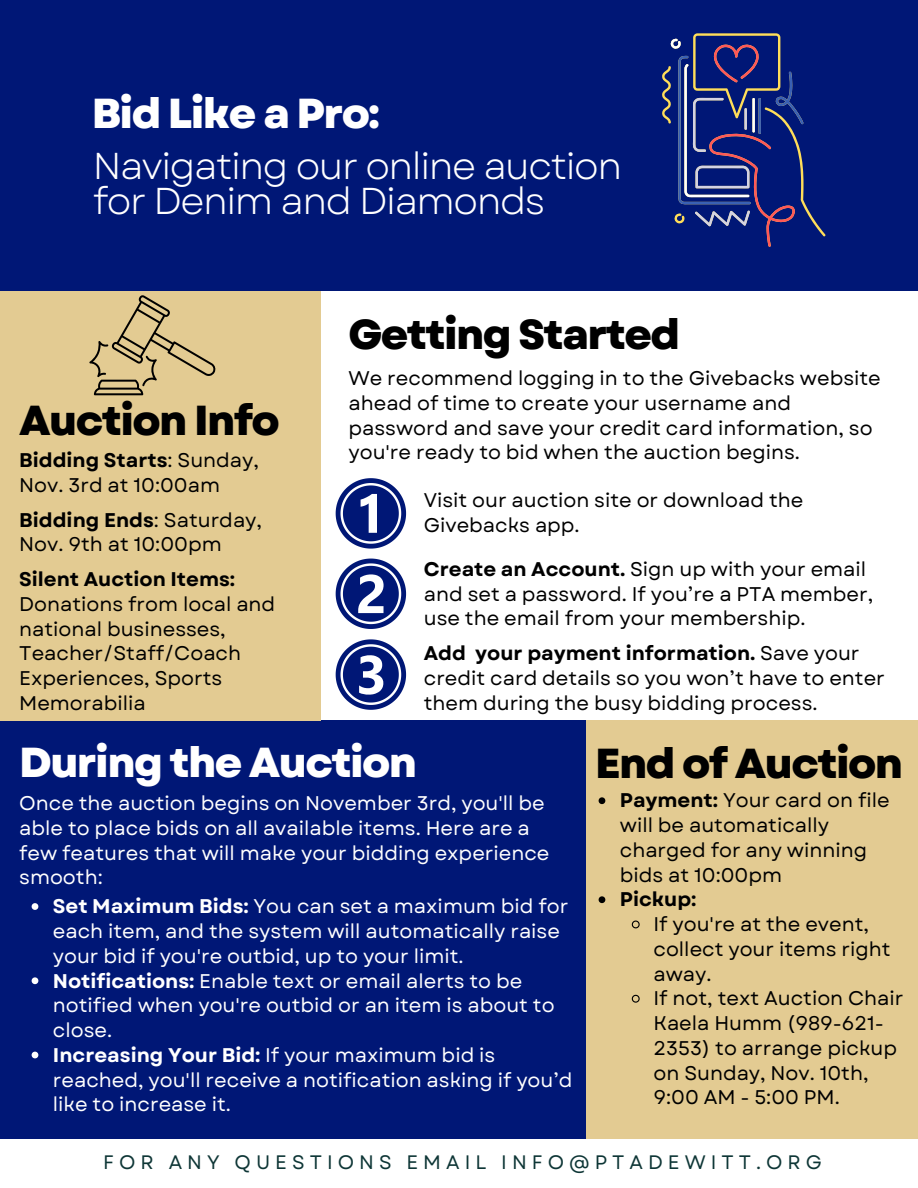
<style>
.page{position:relative;width:918px;height:1188px;background:#fff}
.page>*{position:absolute;margin:0;border:0;box-sizing:border-box;transform-origin:0 0}
.t1{font:800 41.85px "Garet";letter-spacing:-.04em;color:#000}
.t2{font:800 41.85px "Garet";letter-spacing:-.04em;color:#fff}
.t3{font:37.35px/34.8px "Garet";letter-spacing:-.04em;color:#fff}
.t4{font:22.5px "Garet";letter-spacing:-.04em;color:#ece8e2}
.t5{font:19.8px/24.8px "Garet";color:#000}
.t6{font:19.8px/24.8px "Garet";color:#fff}
.t7{font:700 19.8px "Garet";color:#000}
.t8{font:19.5px "Garet";letter-spacing:.26em;color:#0e3636}
.s1{font-weight:700}
</style>
<div class="page">
<div style="left:0;top:0;width:917px;height:291px;background:#001776"></div>
<div style="left:0;top:720px;width:586px;height:468px;background:#001776"></div>
<div style="left:586px;top:720px;width:332px;height:468px;background:#e3cb92"></div>
<div style="left:0;top:1139px;width:918px;height:49px;background:#fff"></div>
<div style="left:0;top:291px;width:321px;height:429px;background:#e3cb92"></div>
<svg style="left:662px;top:33px;width:164px;height:214px"></svg>
<svg style="left:336px;top:478px;width:70px;height:71px"></svg>
<svg style="left:336px;top:559px;width:70px;height:70px"></svg>
<svg style="left:336px;top:639px;width:70px;height:71px"></svg>
<svg style="left:89px;top:295px;width:127px;height:100px"></svg>
<svg style="left:32px;top:903px;width:6px;height:7px"></svg>
<svg style="left:32px;top:977px;width:6px;height:7px"></svg>
<svg style="left:32px;top:1052px;width:6px;height:6px"></svg>
<svg style="left:599px;top:797px;width:6px;height:7px"></svg>
<svg style="left:599px;top:896px;width:6px;height:7px"></svg>
<svg style="left:631px;top:920px;width:9px;height:9px"></svg>
<svg style="left:631px;top:994px;width:9px;height:9px"></svg>
<p class="t2" style="left:92px;top:83px;width:290px">Bid Like a Pro:</p>
<h1 class="t3" style="left:93px;top:149px;width:531px">Navigating our online auction for Denim and Diamonds</h1>
<h2 class="t1" style="left:349px;top:304px;width:333px">Getting Started</h2>
<h1 class="t5" style="left:349px;top:366px;width:534px">We recommend logging in to the Givebacks website ahead of time to create your username and password and save your credit card information, so you're ready to bid when the auction begins.</h1>
<p class="t5" style="left:424px;top:488px;width:381px">Visit our auction site or download the<br>Givebacks app.</p>
<p class="t5" style="left:424px;top:557px;width:451px"><span class="s1">Create an Account.</span> Sign up with your email and set a password. If you’re a PTA member, use the email from your membership.</p>
<p class="t5" style="left:424px;top:641px;width:463px"><span class="s1">Add your payment information.</span> Save your credit card details so you won’t have to enter them during the busy bidding process.</p>
<p class="t1" style="left:19px;top:390px;width:262px">Auction Info</p>
<p class="t5" style="left:19px;top:448px;width:241px"><span class="s1">Bidding Starts</span>: Sunday,<br>Nov. 3rd at 10:00am</p>
<p class="t5" style="left:19px;top:507px;width:244px"><span class="s1">Bidding Ends</span>: Saturday,<br>Nov. 9th at 10:00pm</p>
<p class="t5" style="left:19px;top:567px;width:258px"><span class="s1">Silent Auction Items:<br></span>Donations from local and national businesses,<br>Teacher/Staff/Coach<br>Experiences, Sports<br>Memorabilia</p>
<p class="t2" style="left:19px;top:733px;width:399px">During the Auction</p>
<p class="t6" style="left:19px;top:791px;width:532px">Once the auction begins on November 3rd, you'll be able to place bids on all available items. Here are a few features that will make your bidding experience smooth:</p>
<p class="t6" style="left:53px;top:894px;width:517px"><span class="s1">Set Maximum Bids:</span> You can set a maximum bid for each item, and the system will automatically raise your bid if you're outbid, up to your limit.</p>
<h1 class="t6" style="left:53px;top:968px;width:503px"><span class="s1">Notifications:</span> Enable text or email alerts to be notified when you're outbid or an item is about to close.</h1>
<p class="t6" style="left:53px;top:1043px;width:521px"><span class="s1">Increasing Your Bid:</span> If your maximum bid is reached, you'll receive a notification asking if you’d like to increase it.</p>
<p class="t1" style="left:595px;top:733px;width:309px">End of Auction</p>
<p class="t5" style="left:620px;top:788px;width:271px"><span class="s1">Payment:</span> Your card on file will be automatically charged for any winning bids at 10:00pm</p>
<p class="t7" style="left:620px;top:885px;width:78px">Pickup:</p>
<h3 class="t5" style="left:654px;top:912px;width:239px">If you're at the event, collect your items right away.</h3>
<h1 class="t5" style="left:654px;top:986px;width:252px">If not, text Auction Chair<br>Kaela Humm (989-621-<br>2353) to arrange pickup on Sunday, Nov. 10th,<br>9:00 AM - 5:00 PM.</h1>
<h1 class="t4" style="left:66px;top:952px;width:76px">Where</h1>
<p class="t8" style="left:103px;top:1148px;width:720px">FOR ANY QUESTIONS EMAIL INFO@PTADEWITT.ORG</p>
</div>
